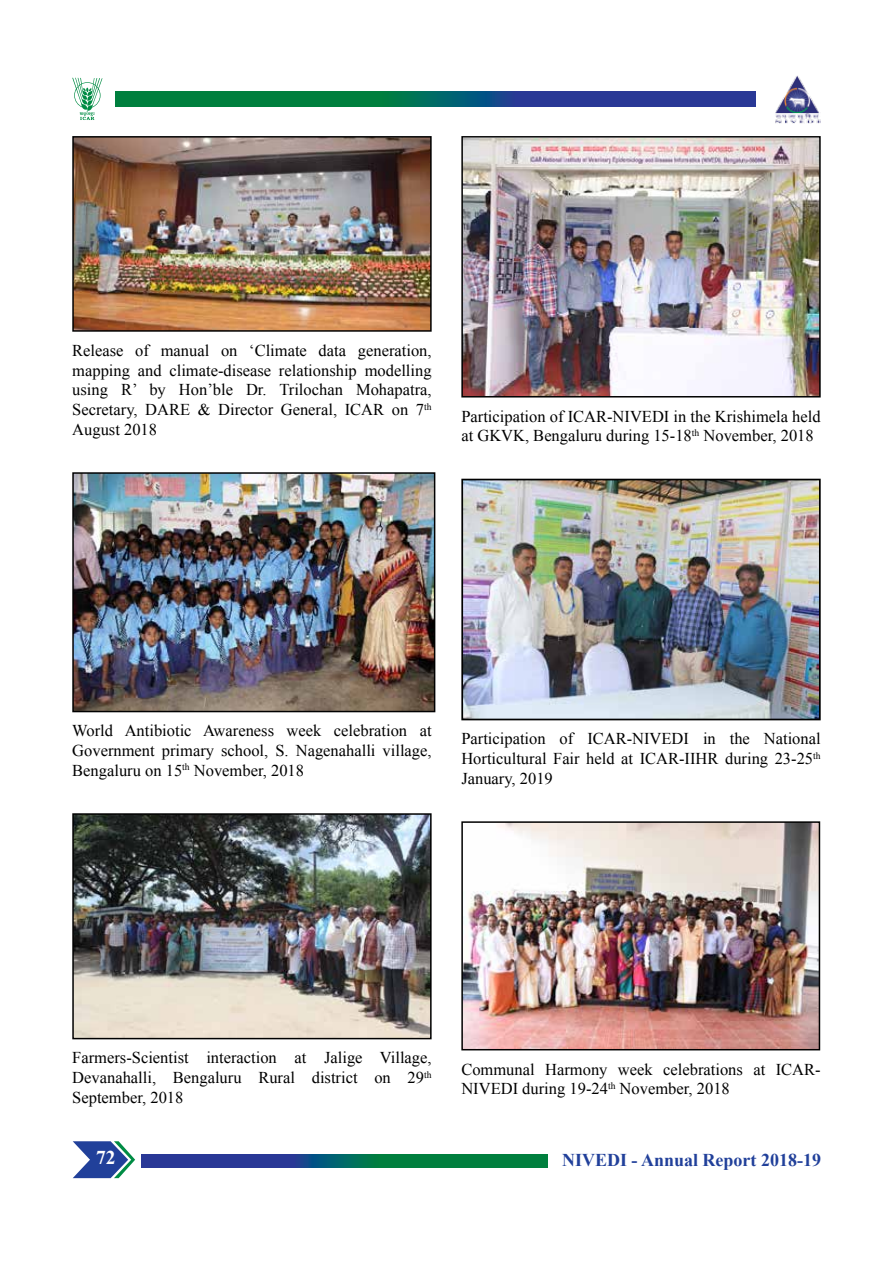
<style>
.page{position:relative;width:893px;height:1263px;background:#fff}
.page>*{position:absolute;margin:0;border:0;box-sizing:border-box;transform-origin:0 0}
.t1{font:700 19.5px "Times New Roman";color:#fff}
.t2{font:700 18px "Times New Roman";color:#21409a}
.t3{font:16.5px/19.8px "Times New Roman";color:#000;text-align:justify}
</style>
<div class="page">
<svg style="left:141px;top:1154px;width:407px;height:14px;background:#105e68"></svg>
<svg style="left:72px;top:78px;width:31px;height:42px"></svg>
<img style="left:775px;top:75px;width:46px;height:48px">
<svg style="left:116px;top:91px;width:639px;height:15px;background:#105e68"></svg>
<svg style="left:73px;top:1141px;width:62px;height:37px"></svg>
<img style="left:72px;top:136px;width:360px;height:196px">
<img style="left:72px;top:472px;width:364px;height:241px">
<img style="left:72px;top:813px;width:360px;height:227px">
<img style="left:461px;top:136px;width:360px;height:262px">
<img style="left:461px;top:478px;width:360px;height:243px">
<img style="left:461px;top:821px;width:360px;height:230px">
<p class="t3" style="left:72px;top:340px;width:361px">Release of manual on ‘Climate data generation, mapping and climate-disease relationship modelling using R’ by Hon’ble Dr. Trilochan Mohapatra, Secretary, DARE &amp; Director General, ICAR on 7<sup>th </sup>August 2018</p>
<p class="t3" style="left:461px;top:406px;width:361px">Participation of ICAR-NIVEDI in the Krishimela held at GKVK, Bengaluru during 15-18<sup>th</sup> November, 2018</p>
<p class="t3" style="left:72px;top:721px;width:361px">World Antibiotic Awareness week celebration at Government primary school, S. Nagenahalli village, Bengaluru on 15<sup>th</sup> November, 2018</p>
<p class="t3" style="left:461px;top:729px;width:361px">Participation of ICAR-NIVEDI in the National Horticultural Fair held at ICAR-IIHR during 23-25<sup>th </sup>January, 2019</p>
<p class="t3" style="left:72px;top:1048px;width:361px">Farmers-Scientist interaction at Jalige Village, Devanahalli, Bengaluru Rural district on 29<sup>th </sup>September, 2018</p>
<p class="t3" style="left:461px;top:1059px;width:361px">Communal Harmony week celebrations at ICAR-<br>NIVEDI during 19-24<sup>th</sup> November, 2018</p>
<p class="t1" style="left:96px;top:1144px;width:21px">72</p>
<p class="t2" style="left:562px;top:1148px;width:261px">NIVEDI - Annual Report 2018-19</p>
</div>
